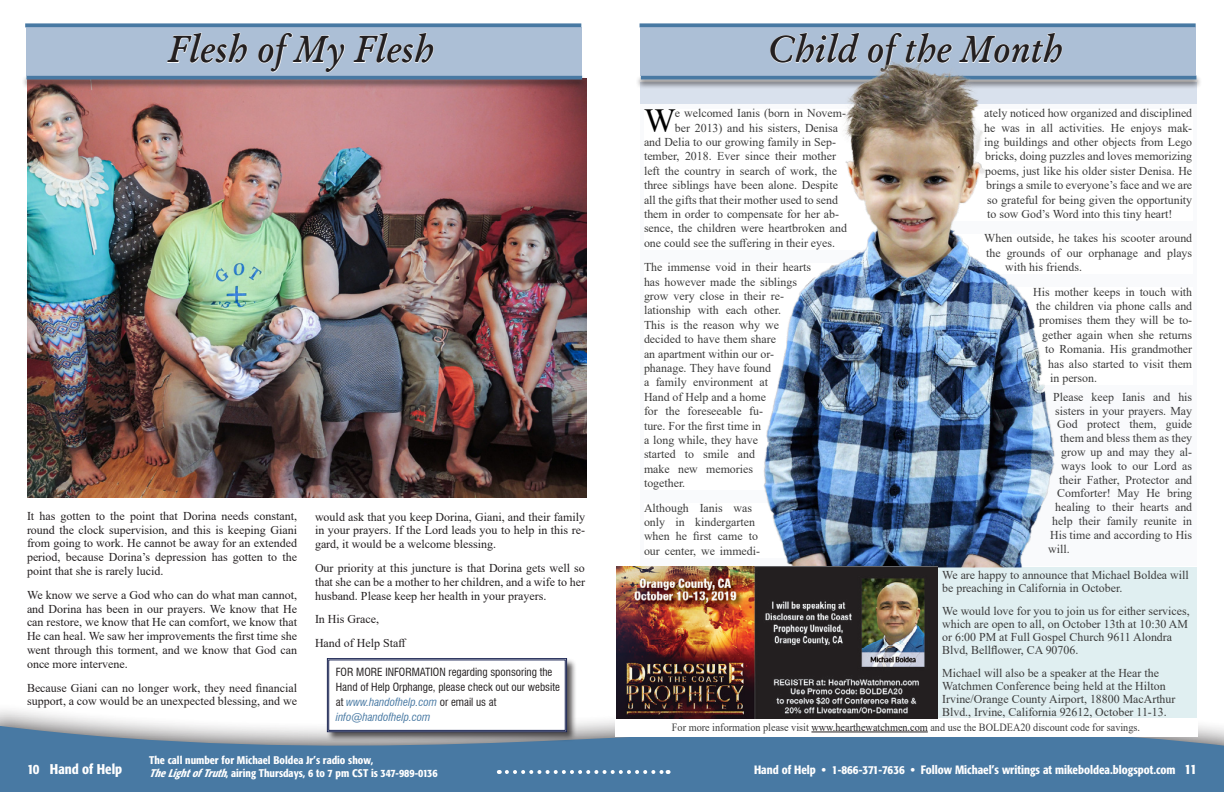
<style>
.page{position:relative;width:1224px;height:792px;background:#fff}
.page>*{position:absolute;margin:0;border:0;box-sizing:border-box;transform-origin:0 0}
.t1{font:italic 600 38px "Garamond";color:#231f20;scale:.96 1}
.aolmail_ydpc834a75fm{font:33.7px "Times New Roman";color:#000}
.No_Spacing{font:500 condensed 14px "Formata";color:#fff}
.aolmail_ydpc834a75fm-2{font:12px/14.4px "Times New Roman";color:#3b3b3b}
.t2{font:12px/13.8px "Times New Roman";color:#231f20;text-align:justify}
.No_Spacing-2{font:500 condensed 12px "Formata";color:#fff}
.t3{font:condensed 11px/15px "Swiss 721 BT";color:#231f20}
.No_Spacing-3{font:500 condensed 11px "Formata";color:#fff}
.t4{font:11px "Times New Roman";color:#3b3b3b;scale:.93 1}
.s1{font-style:italic;color:#4879a3}
.s2{color:#231f20}
.s3{font-style:italic}
.s4{font-size:14px}
</style>
<div class="page">
<img style="left:27px;top:89px;width:559px;height:408px">
<div style="left:0;top:703px;width:1224px;height:89px;background:#231f20;opacity:.8"></div>
<svg style="left:0;top:725px;width:1224px;height:67px;background:#537fa6"></svg>
<svg style="left:507px;top:770px;width:162px;height:4px"></svg>
<div style="left:327px;top:658px;width:250px;height:84px;background:#231f20;opacity:.75"></div>
<svg style="left:327px;top:658px;width:240px;height:74px"></svg>
<div style="left:328px;top:659px;width:238px;height:72px;border:1px solid #1a2452"></div>
<svg style="left:25px;top:23px;width:556px;height:4px;background:#5b86ac"></svg>
<div style="left:21px;top:75px;width:566px;height:14px;background:#231f20;opacity:.75"></div>
<svg style="left:26px;top:76px;width:556px;height:4px;background:#50759a"></svg>
<div style="left:26px;top:27px;width:555px;height:49px;background:#acbfd6"></div>
<svg style="left:167px;top:32px;width:81px;height:32px"></svg>
<svg style="left:258px;top:23px;width:87px;height:50px"></svg>
<svg style="left:353px;top:32px;width:81px;height:32px"></svg>
<svg style="left:640px;top:23px;width:556px;height:4px;background:#5b86ac"></svg>
<div style="left:636px;top:75px;width:566px;height:14px;background:#231f20;opacity:.75"></div>
<svg style="left:641px;top:76px;width:555px;height:4px"></svg>
<div style="left:640px;top:27px;width:556px;height:49px;background:#acbfd6"></div>
<svg style="left:770px;top:32px;width:90px;height:24px"></svg>
<svg style="left:867px;top:32px;width:86px;height:24px"></svg>
<svg style="left:959px;top:23px;width:104px;height:33px"></svg>
<div style="left:938px;top:567px;width:259px;height:169px;background:#e0eff1"></div>
<div style="left:615px;top:719px;width:582px;height:18px;background:#fff"></div>
<hr style="left:811px;top:732px;width:117px;height:1px;background:#231f20">
<img style="left:745px;top:56px;width:317px;height:511px">
<img style="left:617px;top:567px;width:320px;height:152px">
<p class="t1" style="left:168px;top:24px;width:279px">Flesh of My Flesh</p>
<p class="t1" style="left:767px;top:24px;width:309px">Child of the Month</p>
<p class="t2" style="left:27px;top:508px;width:272px">It has gotten to the point that Dorina needs constant, round the clock supervision, and this is keeping Giani from going to work. He cannot be away for an extended period, because Dorina’s depression has gotten to the point that she is rarely lucid.</p>
<p class="t2" style="left:27px;top:587px;width:272px">We know we serve a God who can do what man cannot, and Dorina has been in our prayers. We know that He can restore, we know that He can comfort, we know that He can heal. We saw her improvements the first time she went through this torment, and we know that God can once more intervene.</p>
<p class="t2" style="left:27px;top:680px;width:272px">Because Giani can no longer work, they need financial support, a cow would be an unexpected blessing, and we</p>
<p class="t2" style="left:315px;top:509px;width:272px">would ask that you keep Dorina, Giani, and their family in your prayers. If the Lord leads you to help in this re&shy;gard, it would be a welcome blessing.</p>
<p class="t2" style="left:315px;top:561px;width:272px">Our priority at this juncture is that Dorina gets well so that she can be a mother to her children, and a wife to her husband. Please keep her health in your prayers.</p>
<p class="t2" style="left:315px;top:612px;width:66px">In His Grace,</p>
<p class="t2" style="left:315px;top:636px;width:93px">Hand of Help Staff</p>
<p class="t3" style="left:336px;top:664px;width:226px">FOR MORE INFORMATION regarding sponsoring the Hand of Help Orphange, please check out our website at <span class="s1">www.handofhelp.com</span> or email us at <span class="s1">info@handofhelp.com</span></p>
<p class="aolmail_ydpc834a75fm" style="left:644px;top:97px;width:33px">W</p>
<p class="aolmail_ydpc834a75fm-2" style="left:675px;top:106px;width:173px">e welcomed Ianis (born in Novem-</p>
<p class="aolmail_ydpc834a75fm-2" style="left:984px;top:106px;width:210px;text-align:justify">ately noticed how organized and disciplined he was in all activities. He enjoys mak&shy;ing buildings and other objects from Lego bricks, doing puzzles and loves memorizing poems, just like his older sister Denisa. He brings a smile to everyone’s face and we are so grateful for being given the opportunity to sow God’s Word into this tiny heart!</p>
<p class="aolmail_ydpc834a75fm-2" style="left:984px;top:231px;width:210px">When outside, he takes his scooter around</p>
<p class="aolmail_ydpc834a75fm-2" style="left:986px;top:245px;width:208px">the grounds of our orphanage and plays</p>
<p class="aolmail_ydpc834a75fm-2" style="left:1005px;top:260px;width:78px">with his friends.</p>
<p class="aolmail_ydpc834a75fm-2" style="left:1033px;top:284px;width:161px">His mother keeps in touch with</p>
<p class="aolmail_ydpc834a75fm-2" style="left:1036px;top:298px;width:158px">the children via phone calls and</p>
<p class="aolmail_ydpc834a75fm-2" style="left:1039px;top:313px;width:154px">promises them they will be to-</p>
<p class="aolmail_ydpc834a75fm-2" style="left:1042px;top:327px;width:152px">gether again when she returns</p>
<p class="aolmail_ydpc834a75fm-2" style="left:1045px;top:342px;width:149px">to Romania. His grandmother</p>
<p class="aolmail_ydpc834a75fm-2" style="left:1048px;top:356px;width:146px">has also started to visit them</p>
<p class="aolmail_ydpc834a75fm-2" style="left:1050px;top:370px;width:48px">in person.</p>
<p class="aolmail_ydpc834a75fm-2" style="left:1053px;top:389px;width:141px">Please keep Ianis and his</p>
<p class="aolmail_ydpc834a75fm-2" style="left:1055px;top:403px;width:139px">sisters in your prayers. May</p>
<p class="aolmail_ydpc834a75fm-2" style="left:1057px;top:417px;width:137px">God protect them, guide</p>
<p class="aolmail_ydpc834a75fm-2" style="left:1060px;top:431px;width:134px">them and bless them as they</p>
<p class="aolmail_ydpc834a75fm-2" style="left:1061px;top:444px;width:132px">grow up and may they al-</p>
<p class="aolmail_ydpc834a75fm-2" style="left:1061px;top:458px;width:133px">ways look to our Lord as</p>
<p class="aolmail_ydpc834a75fm-2" style="left:1059px;top:472px;width:135px">their Father, Protector and</p>
<p class="aolmail_ydpc834a75fm-2" style="left:1057px;top:486px;width:137px">Comforter! May He bring</p>
<p class="aolmail_ydpc834a75fm-2" style="left:1055px;top:500px;width:139px">healing to their hearts and</p>
<p class="aolmail_ydpc834a75fm-2" style="left:1052px;top:513px;width:142px">help their family reunite in</p>
<p class="aolmail_ydpc834a75fm-2" style="left:1050px;top:527px;width:144px">His time and according to His</p>
<p class="aolmail_ydpc834a75fm-2" style="left:1048px;top:541px;width:23px">will.</p>
<p class="aolmail_ydpc834a75fm-2" style="left:942px;top:569px;width:248px;line-height:13px">We are happy to announce that Michael Boldea will be preaching in California in October.</p>
<p class="aolmail_ydpc834a75fm-2" style="left:942px;top:605px;width:249px;line-height:13px">We would love for you to join us for either services, which are open to all, on October 13th at 10:30 AM or 6:00 PM at Full Gospel Church 9611 Alondra Blvd, Bellflower, CA 90706.</p>
<p class="aolmail_ydpc834a75fm-2" style="left:942px;top:667px;width:235px;line-height:13px">Michael will also be a speaker at the Hear the Watchmen Conference being held at the Hilton Irvine/Orange County Airport, 18800 MacArthur Blvd., Irvine, California 92612, October 11-13.</p>
<p class="t4" style="left:672px;top:719px;width:505px">For more information please visit <span class="s2">www.hearthewatchmen.com</span> and use the BOLDEA20 discount code for savings.</p>
<p class="aolmail_ydpc834a75fm-2" style="left:675px;top:120px;width:165px">ber 2013) and his sisters, Denisa</p>
<p class="aolmail_ydpc834a75fm-2" style="left:644px;top:134px;width:193px">and Delia to our growing family in Sep-</p>
<p class="aolmail_ydpc834a75fm-2" style="left:644px;top:149px;width:194px">tember, 2018. Ever since their mother</p>
<p class="aolmail_ydpc834a75fm-2" style="left:644px;top:163px;width:195px">left the country in search of work, the</p>
<p class="aolmail_ydpc834a75fm-2" style="left:644px;top:178px;width:196px">three siblings have been alone. Despite</p>
<p class="aolmail_ydpc834a75fm-2" style="left:644px;top:192px;width:196px">all the gifts that their mother used to send</p>
<p class="aolmail_ydpc834a75fm-2" style="left:644px;top:206px;width:196px">them in order to compensate for her ab-</p>
<p class="aolmail_ydpc834a75fm-2" style="left:644px;top:221px;width:205px">sence, the children were heartbroken and</p>
<p class="aolmail_ydpc834a75fm-2" style="left:644px;top:235px;width:193px">one could see the suffering in their eyes.</p>
<p class="aolmail_ydpc834a75fm-2" style="left:644px;top:260px;width:169px">The immense void in their hearts has however made the siblings grow very close in their re&shy;lationship with each other.<br>This is the reason why we decided to have them share<br>an apartment within our or&shy;phanage. They have found<br>a family environment at<br>Hand of Help and a home<br>for the foreseeable fu-<br>ture. For the first time in<br>a long while, they have<br>started to smile and<br>make new memories<br>together.</p>
<p class="aolmail_ydpc834a75fm-2" style="left:644px;top:500px;width:117px">Although Ianis was only in kindergarten when he first came to our center, we immedi-</p>
<p class="No_Spacing" style="left:27px;top:760px;width:97px">10 Hand of Help</p>
<p class="No_Spacing-3" style="left:149px;top:753px;width:226px">The call number for Michael Boldea Jr’s radio show,</p>
<p class="No_Spacing-3" style="left:149px;top:767px;width:290px"><span class="s3">TheLightofTruth</span>, airing Thursdays, 6 to 7 pm CST is 347-989-0136</p>
<p class="No_Spacing-2" style="left:754px;top:762px;width:444px">Hand of Help • 1-866-371-7636 • Follow Michael’s writings at mikeboldea.blogspot.com <span class="s4">11</span></p>
</div>
